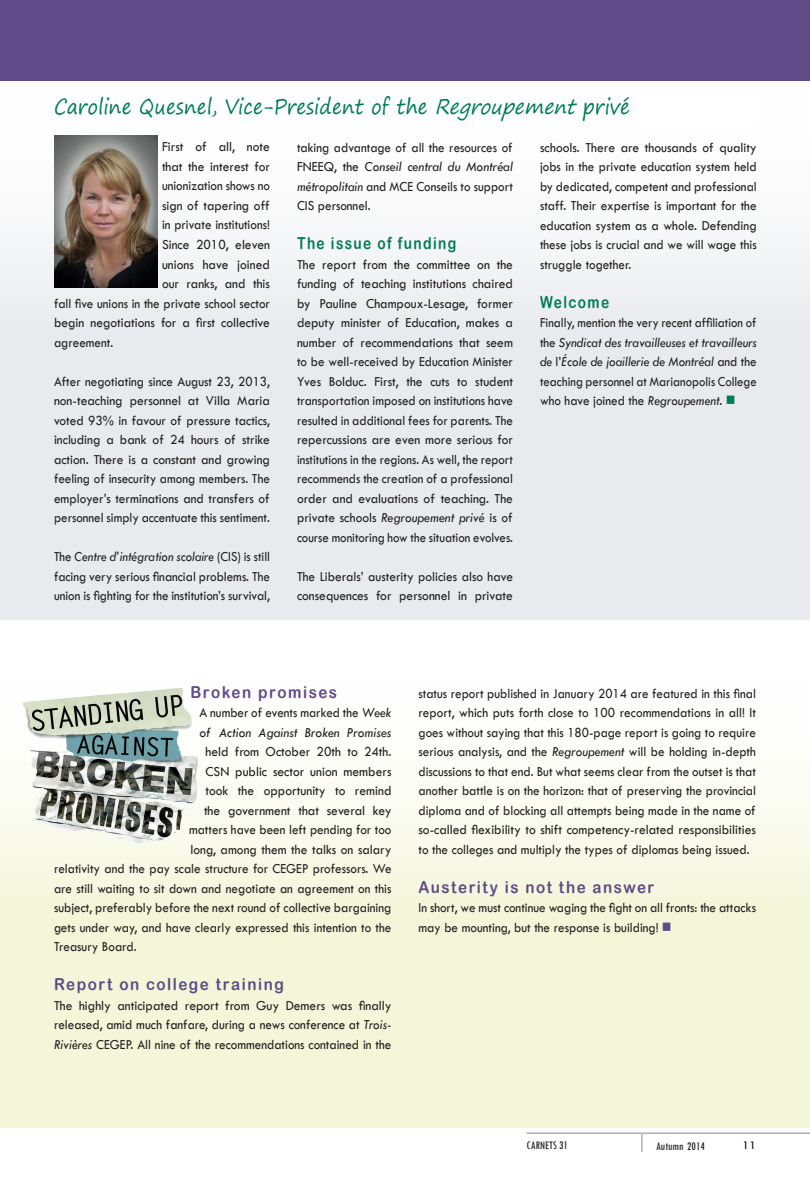
<style>
.page{position:relative;width:810px;height:1188px;background:#fff}
.page>*{position:absolute;margin:0;border:0;box-sizing:border-box;transform-origin:0 0}
._1-Liste_à_puces_Som{font:21px "Segoe Print";color:#007c54;scale:.9 1}
.Titre_en_10___14{font:16.5px "Arial Rounded MT Bold";letter-spacing:.1em;color:#5f4b87;scale:.92 1}
.Paragraphe_1{font:16.5px "Arial Rounded MT Bold";letter-spacing:.1em;color:#007c54;scale:.83 1}
.Paragraphe_1-2{font:16.5px "Arial Rounded MT Bold";letter-spacing:.1em;color:#5f4b87;scale:.92 1}
.Paragraphe_1-3{font:14.25px/19.5px "Tw Cen";color:#231f20;text-align:justify;scale:.92 1}
.Paragraphe_1-4{font:14.25px/19.5px "Tw Cen";color:#231f20;text-align:justify;scale:.95 1}
.Paragraphe_1-5{font:14.25px/19.5px "Tw Cen";color:#231f20;text-align:justify;scale:.89 1}
.Paragraphe_1-6{font:14.25px/19.5px "Tw Cen";color:#231f20;text-align:justify;scale:.9 1}
.Paragraphe_1-7{font:14.25px/19.5px "Tw Cen";color:#231f20;scale:.93 1}
.Paragraphe_1-8{font:14.25px "Tw Cen";color:#231f20;scale:.94 1}
.Paragraphe_1-9{font:italic 14.25px "Tw Cen";color:#231f20;scale:.95 1}
.Paragraphe_1-10{font:14.25px "Tw Cen";color:#231f20;scale:.91 1}
.t1{font:condensed 12px "Tw Cen";color:#231f20}
.t2{font:12px "Tw Cen";color:#000}
.s1{font-style:italic}
.s2{color:#007c54}
.s3{color:#5f4b87}
</style>
<div class="page">
<hr style="left:526px;top:1132px;width:284px;height:2px;background:#5e5c60">
<svg style="left:641px;top:1134px;width:2px;height:18px"></svg>
<div style="left:0;top:661px;width:810px;height:467px;background:linear-gradient(to bottom,#fefefe,#f0f4cd)"></div>
<div style="left:0;top:81px;width:810px;height:538px;background:linear-gradient(to bottom,#fcfdfd,#e1e4e8)"></div>
<div style="left:0;top:0;width:810px;height:81px;background:#5f4b87"></div>
<div style="left:54px;top:96px;width:703px;height:28px;background:#fff"></div>
<img style="left:54px;top:136px;width:104px;height:152px">
<img style="left:22px;top:688px;width:158px;height:145px">
<img style="left:22px;top:824px;width:19px;height:14px">
<p class="_1-Liste_à_puces_Som" style="left:54px;top:88px;width:642px">Caroline Quesnel, Vice-President of the <span class="s1">Regroupement</span> privé</p>
<p class="Paragraphe_1-4" style="left:162px;top:137px;width:115px">First of all, note</p>
<p class="Paragraphe_1-4" style="left:162px;top:157px;width:115px">that the interest for</p>
<p class="Paragraphe_1-10" style="left:162px;top:177px;width:120px">unionization shows no</p>
<p class="Paragraphe_1-8" style="left:162px;top:197px;width:116px">sign of tapering off</p>
<p class="Paragraphe_1-3" style="left:162px;top:215px;width:119px">in private institutions!</p>
<p class="Paragraphe_1-4" style="left:162px;top:235px;width:115px">Since 2010, eleven</p>
<p class="Paragraphe_1-4" style="left:162px;top:254px;width:115px">unions have joined</p>
<p class="Paragraphe_1-4" style="left:162px;top:274px;width:115px">our ranks, and this</p>
<p class="Paragraphe_1-3" style="left:54px;top:293px;width:236px">fall five unions in the private school sector</p>
<p class="Paragraphe_1-4" style="left:54px;top:313px;width:229px">begin negotiations for a first collective</p>
<p class="Paragraphe_1-3" style="left:54px;top:332px;width:66px">agreement.</p>
<p class="Paragraphe_1-3" style="left:54px;top:371px;width:236px">After negotiating since August 23, 2013, non-teaching personnel at Villa Maria voted 93% in favour of pressure tactics, including a bank of 24 hours of strike action. There is a constant and growing feeling of insecurity among members. The employer’s terminations and transfers of personnel simply accentuate this sentiment.</p>
<p class="Paragraphe_1-6" style="left:54px;top:547px;width:242px">The <span class="s1">Centre d’intégration scolaire</span> (CIS) is still facing very serious financial problems. The union is fighting for the institution’s survival,</p>
<p class="Paragraphe_1-3" style="left:297px;top:137px;width:236px">taking advantage of all the resources of FNEEQ, the <span class="s1">Conseil central du Montréal métropolitain</span> and MCE Conseils to support CIS personnel.</p>
<p class="Paragraphe_1" style="left:297px;top:233px;width:194px">The issue of funding</p>
<p class="Paragraphe_1-4" style="left:297px;top:254px;width:229px">The report from the committee on the funding of teaching institutions chaired by Pauline Champoux-Lesage, former deputy minister of Education, makes a number of recommendations that seem to be well-received by Education Minister Yves Bolduc. First, the cuts to student transportation imposed on institutions have resulted in additional fees for parents. The repercussions are even more serious for institutions in the regions. As well, the report recommends the creation of a professional order and evaluations of teaching. The private schools <span class="s1">Regroupement privé</span> is of course monitoring how the situation evolves.</p>
<p class="Paragraphe_1-7" style="left:297px;top:566px;width:234px">The Liberals’ austerity policies also have consequences for personnel in private</p>
<p class="Paragraphe_1-4" style="left:540px;top:137px;width:230px">schools. There are thousands of quality jobs in the private education system held by dedicated, competent and professional staff. Their expertise is important for the education system as a whole. Defending these jobs is crucial and we will wage this struggle together.</p>
<p class="Paragraphe_1" style="left:540px;top:292px;width:85px">Welcome</p>
<p class="Paragraphe_1-5" style="left:540px;top:313px;width:245px">Finally, mention the very recent affiliation of the <span class="s1">Syndicat des travailleuses et travailleurs de</span> l’<span class="s1">École de joaillerie de Montréal</span> and the teaching personnel at Marianopolis College who have joined the <span class="s1">Regroupement</span>. <span class="s2">■</span></p>
<p class="Paragraphe_1-2" style="left:190px;top:682px;width:161px">Broken promises</p>
<p class="Paragraphe_1-3" style="left:200px;top:703px;width:210px">A number of events marked the <span class="s1">Week</span></p>
<p class="Paragraphe_1-9" style="left:200px;top:723px;width:204px">of Action Against Broken Promises</p>
<p class="Paragraphe_1-4" style="left:206px;top:742px;width:197px">held from October 20th to 24th.</p>
<p class="Paragraphe_1-4" style="left:206px;top:761px;width:197px">CSN public sector union members</p>
<p class="Paragraphe_1-4" style="left:206px;top:781px;width:197px">took the opportunity to remind</p>
<p class="Paragraphe_1-4" style="left:204px;top:800px;width:199px">the government that several key</p>
<p class="Paragraphe_1-3" style="left:189px;top:820px;width:222px">matters have been left pending for too</p>
<p class="Paragraphe_1-8" style="left:190px;top:840px;width:215px">long, among them the talks on salary</p>
<p class="Paragraphe_1-3" style="left:54px;top:859px;width:368px">relativity and the pay scale structure for CEGEP professors. We</p>
<p class="Paragraphe_1-3" style="left:54px;top:878px;width:368px">are still waiting to sit down and negotiate an agreement on this</p>
<p class="Paragraphe_1-3" style="left:54px;top:898px;width:368px">subject, preferably before the next round of collective bargaining</p>
<p class="Paragraphe_1-3" style="left:54px;top:917px;width:368px">gets under way, and have clearly expressed this intention to the</p>
<p class="Paragraphe_1-3" style="left:54px;top:937px;width:91px">Treasury Board.</p>
<p class="Titre_en_10___14" style="left:54px;top:974px;width:251px">Report on college training</p>
<p class="Paragraphe_1-4" style="left:54px;top:995px;width:357px">The highly anticipated report from Guy Demers was finally released, amid much fanfare, during a news conference at <span class="s1">Trois-Rivières</span> CEGEP. All nine of the recommendations contained in the</p>
<p class="Paragraphe_1-3" style="left:418px;top:683px;width:368px">status report published in January 2014 are featured in this final report, which puts forth close to 100 recommendations in all! It goes without saying that this 180-page report is going to require serious analysis, and the <span class="s1">Regroupement</span> will be holding in-depth discussions to that end. But what seems clear from the outset is that another battle is on the horizon: that of preserving the provincial diploma and of blocking all attempts being made in the name of so-called flexibility to shift competency-related responsibilities to the colleges and multiply the types of diplomas being issued.</p>
<p class="Titre_en_10___14" style="left:418px;top:877px;width:258px">Austerity is not the answer</p>
<p class="Paragraphe_1-3" style="left:418px;top:898px;width:368px">In short, we must continue waging the fight on all fronts: the attacks may be mounting, but the response is building! <span class="s3">■</span></p>
<p class="t1" style="left:526px;top:1138px;width:43px">CARNETS 31</p>
<p class="t1" style="left:656px;top:1139px;width:50px">Autumn 2014</p>
<p class="t2" style="left:743px;top:1138px;width:15px">11</p>
</div>
